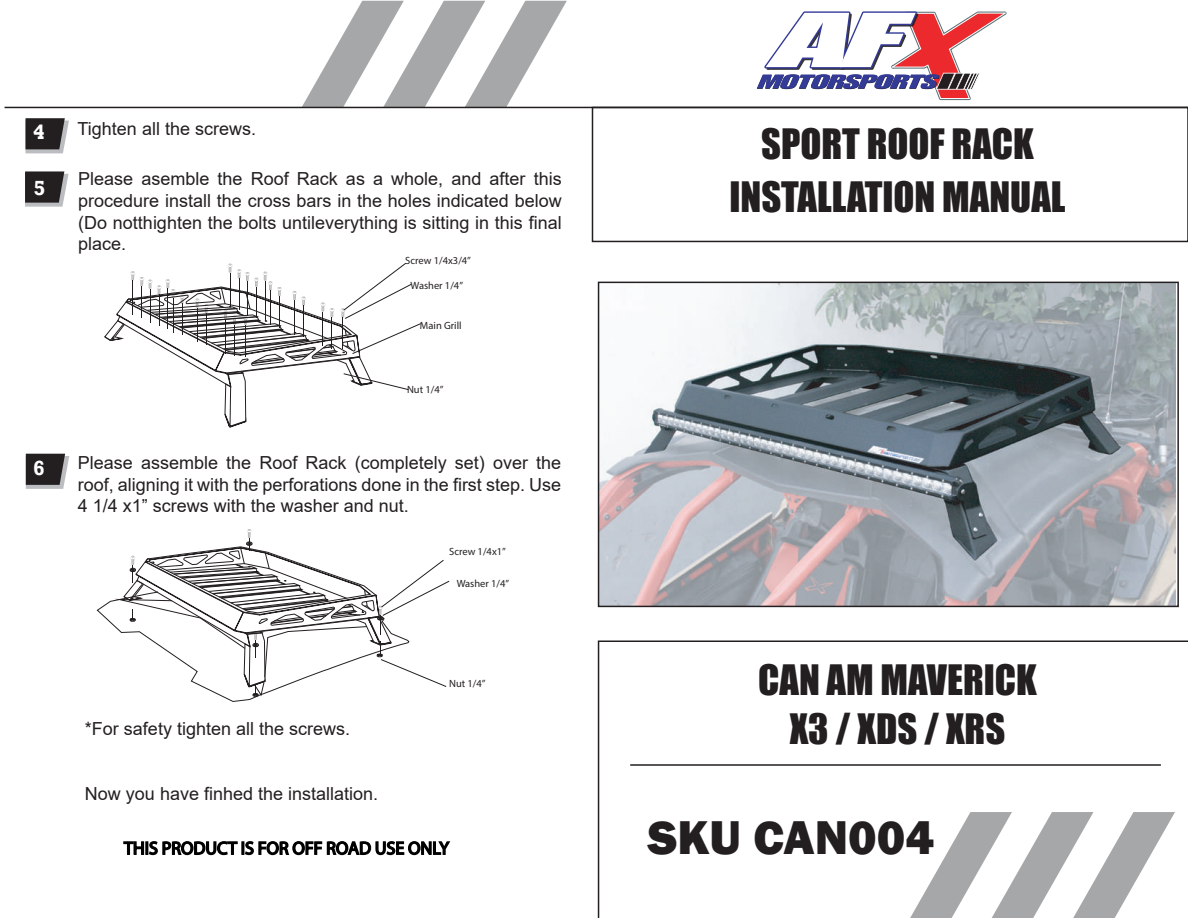
<style>
.page{position:relative;width:1188px;height:918px;background:#fff}
.page>*{position:absolute;margin:0;border:0;box-sizing:border-box;transform-origin:0 0}
.t1{font:800 48.75px "Franklin Gothic";color:#231f20}
.t2{font:38.55px/49.1px "Impact";color:#231f20;text-align:center}
.t3{font:700 21px "Rockwell";color:#fff}
.t4{font:18px/21.6px "Arial";color:#231f20;text-align:justify}
.t5{font:10.5px "Myriad Pro";color:#231f20}
</style>
<div class="page">
<div style="left:592px;top:107px;width:596px;height:135px;border:2px solid #231f20"></div>
<svg style="left:597px;top:640px;width:591px;height:278px"></svg>
<svg style="left:302px;top:1px;width:265px;height:106px"></svg>
<svg style="left:910px;top:812px;width:265px;height:106px"></svg>
<hr style="left:630px;top:764px;width:531px;height:2px;background:#231f20">
<hr style="left:5px;top:107px;width:1183px;height:1px;background:#231f20">
<svg style="left:26px;top:118px;width:43px;height:35px;background:#4e4c4d"></svg>
<img style="left:601px;top:285px;width:574px;height:319px">
<div style="left:598px;top:282px;width:581px;height:325px;border:2px solid #231f20"></div>
<svg style="left:25px;top:171px;width:44px;height:36px;background:#545253"></svg>
<svg style="left:757px;top:11px;width:250px;height:90px"></svg>
<svg style="left:26px;top:454px;width:43px;height:35px;background:#4e4b4d"></svg>
<svg style="left:123px;top:841px;width:115px;height:15px"></svg>
<div style="left:241px;top:841px;width:3px;height:14px;border:2px solid #000001"></div>
<svg style="left:244px;top:841px;width:207px;height:15px"></svg>
<svg style="left:97px;top:529px;width:352px;height:173px"></svg>
<svg style="left:105px;top:263px;width:316px;height:165px"></svg>
<p class="t3" style="left:33px;top:120px;width:13px">4</p>
<p class="t4" style="left:78px;top:118px;width:180px">Tighten all the screws.</p>
<h2 class="t2" style="left:761px;top:118px;width:274px">SPORT ROOF RACK</h2>
<p class="t3" style="left:34px;top:175px;width:13px">5</p>
<p class="t4" style="left:78px;top:168px;width:485px">Please asemble the Roof Rack as a whole, and after this procedure install the cross bars in the holes indicated below (Do notthighten the bolts untileverything is sitting in this final place.</p>
<h2 class="t2" style="left:729px;top:171px;width:338px">INSTALLATION MANUAL</h2>
<p class="t5" style="left:405px;top:254px;width:67px">Screw 1/4x3/4”</p>
<p class="t5" style="left:410px;top:279px;width:54px">Washer 1/4”</p>
<p class="t5" style="left:420px;top:319px;width:43px">Main Grill</p>
<p class="t5" style="left:407px;top:383px;width:38px">Nut 1/4”</p>
<p class="t3" style="left:33px;top:456px;width:13px">6</p>
<p class="t4" style="left:78px;top:452px;width:485px">Please assemble the Roof Rack (completely set) over the roof, aligning it with the perforations done in the first step. Use 4 1/4 x1” screws with the washer and nut.</p>
<p class="t5" style="left:449px;top:545px;width:58px">Screw 1/4x1”</p>
<p class="t5" style="left:457px;top:577px;width:54px">Washer 1/4”</p>
<p class="t4" style="left:85px;top:718px;width:267px">*For safety tighten all the screws.</p>
<p class="t5" style="left:449px;top:677px;width:38px">Nut 1/4”</p>
<h2 class="t2" style="left:758px;top:654px;width:280px">CAN AM MAVERICK<br>X3 / XDS / XRS</h2>
<p class="t4" style="left:85px;top:783px;width:295px">Now you have finhed the installation.</p>
<h1 class="t1" style="left:648px;top:806px;width:288px">SKU CAN004</h1>
</div>
